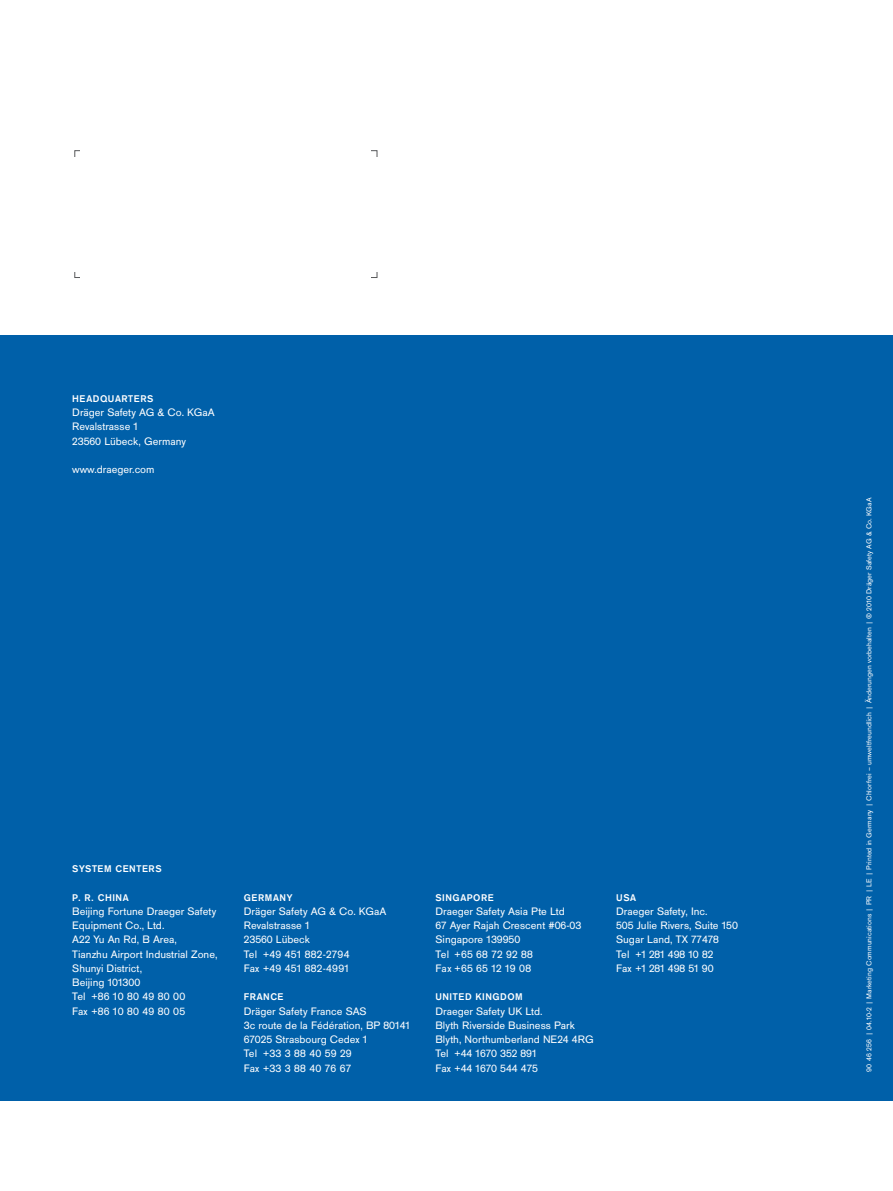
<style>
.page{position:relative;width:893px;height:1191px;background:#fff}
.page>*{position:absolute;margin:0;border:0;box-sizing:border-box;transform-origin:0 0}
.t1{font:11.25px/14.2px "Draeger San";color:#fff}
.t2{font:700 10.2px "Draeger San";letter-spacing:.05em;color:#fff}
.t3{font:7.5px "Draeger San";color:#fff}
</style>
<div class="page">
<div style="left:0;top:335px;width:893px;height:765px;background:#0060a9"></div>
<p class="t2" style="left:72px;top:394px;width:83px">HEADQUARTERS</p>
<p class="t1" style="left:72px;top:406px;width:144px">Dräger Safety AG &amp; Co. KGaA<br>Revalstrasse 1<br>23560 Lübeck, Germany</p>
<p class="t1" style="left:72px;top:463px;width:84px">www.draeger.com</p>
<p class="t2" style="left:72px;top:864px;width:91px">SYSTEM CENTERS</p>
<p class="t2" style="left:72px;top:893px;width:58px">P. R. CHINA</p>
<p class="t1" style="left:72px;top:905px;width:147px">Beijing Fortune Draeger Safety<br>Equipment Co., Ltd.<br>A22 Yu An Rd, B Area,<br>Tianzhu Airport Industrial Zone,<br>Shunyi District,<br>Beijing 101300<br>Tel +86 10 80 49 80 00<br>Fax +86 10 80 49 80 05</p>
<p class="t2" style="left:244px;top:893px;width:50px">GERMANY</p>
<p class="t1" style="left:244px;top:905px;width:144px">Dräger Safety AG &amp; Co. KGaA<br>Revalstrasse 1<br>23560 Lübeck<br>Tel +49 451 882-2794<br>Fax +49 451 882-4991</p>
<p class="t2" style="left:244px;top:993px;width:41px">FRANCE</p>
<p class="t1" style="left:244px;top:1004px;width:168px">Dräger Safety France SAS<br>3c route de la Fédération, BP 80141<br>67025 Strasbourg Cedex 1<br>Tel +33 3 88 40 59 29<br>Fax +33 3 88 40 76 67</p>
<p class="t2" style="left:435px;top:893px;width:60px">SINGAPORE</p>
<p class="t1" style="left:435px;top:905px;width:147px">Draeger Safety Asia Pte Ltd<br>67 Ayer Rajah Crescent #06-03<br>Singapore 139950<br>Tel +65 68 72 92 88<br>Fax +65 65 12 19 08</p>
<p class="t2" style="left:435px;top:993px;width:89px">UNITED KINGDOM</p>
<p class="t1" style="left:435px;top:1004px;width:160px">Draeger Safety UK Ltd.<br>Blyth Riverside Business Park<br>Blyth, Northumberland NE24 4RG<br>Tel +44 1670 352 891<br>Fax +44 1670 544 475</p>
<p class="t2" style="left:616px;top:893px;width:21px">USA</p>
<p class="t1" style="left:616px;top:905px;width:123px">Draeger Safety, Inc.<br>505 Julie Rivers, Suite 150<br>Sugar Land, TX 77478<br>Tel +1 281 498 10 82<br>Fax +1 281 498 51 90</p>
<p class="t3" style="left:866px;top:1071px;width:576px;rotate:-90deg">90 46 256 | 04.10-2 | Marketing Communications | PR | LE | Printed in Germany | Chlorfrei – umweltfreundlich | Änderungen vorbehalten | © 2010 Dräger Safety AG &amp; Co. KGaA</p>
</div>
